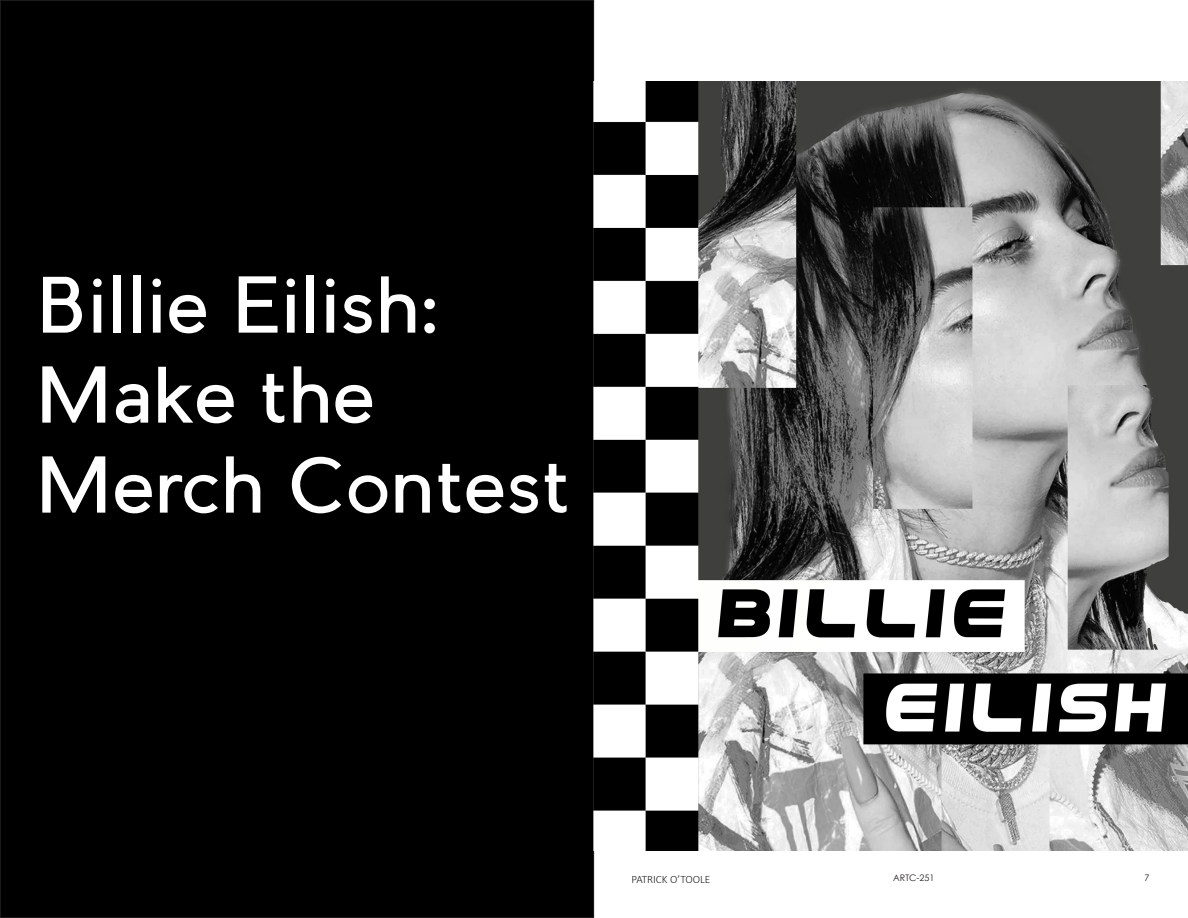
<style>
.page{position:relative;width:1188px;height:918px;background:#fff}
.page>*{position:absolute;margin:0;border:0;box-sizing:border-box;transform-origin:0 0}
.t1{font:75px/90px "Preface Sans";color:#fff}
.t2{font:300 11.25px "Calibri";color:#231f20}
.t3{font:9px "Century Gothic";color:#231f20}
</style>
<div class="page">
<div style="left:0;top:0;width:594px;height:918px;background:#000"></div>
<img style="left:594px;top:81px;width:594px;height:769px">
<p class="t1" style="left:35px;top:260px;width:537px">Billie Eilish:<br>Make the<br>Merch Contest</p>
<p class="t3" style="left:632px;top:871px;width:79px">PATRICK O’TOOLE</p>
<p class="t2" style="left:632px;top:872px;width:80px">PATRICK O’TOOLE</p>
<p class="t3" style="left:893px;top:871px;width:43px">ARTC-251</p>
<p class="t3" style="left:1144px;top:871px;width:6px">7</p>
</div>
